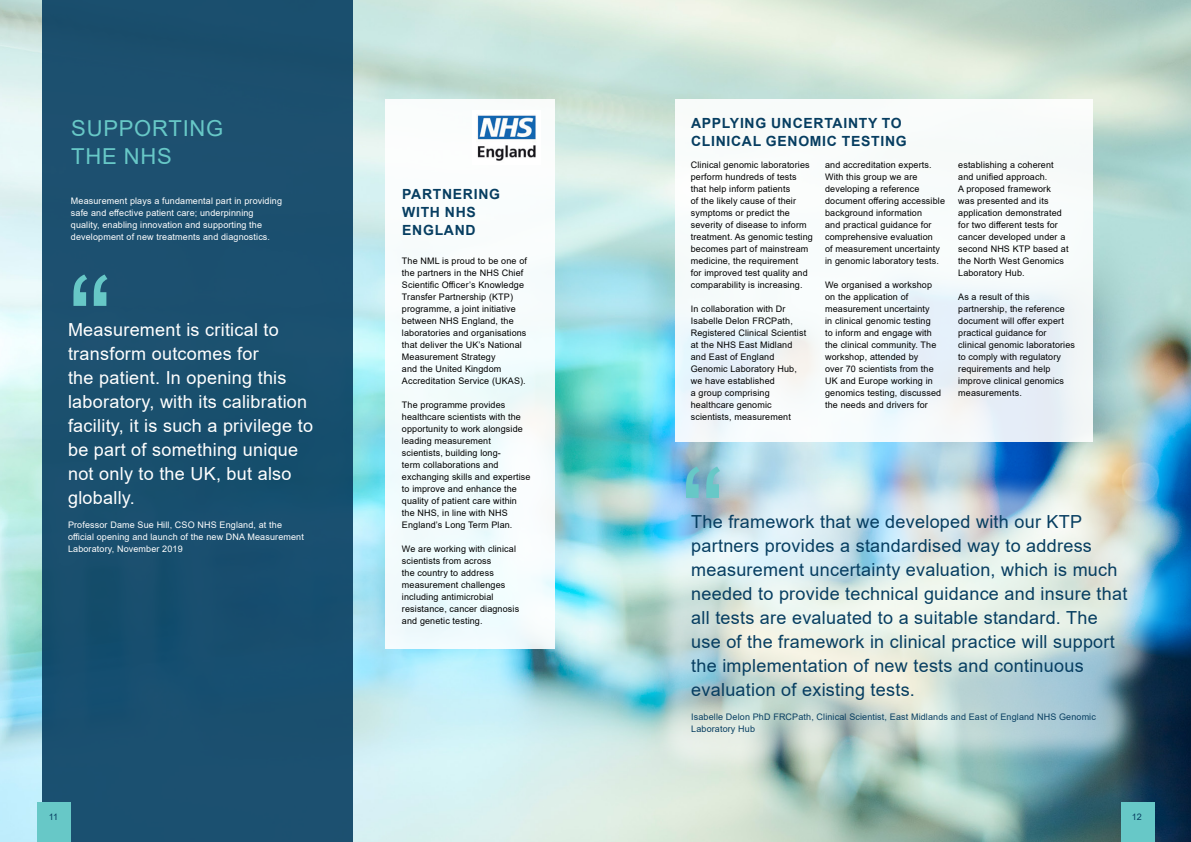
<style>
.page{position:relative;width:1191px;height:842px;background:#fff}
.page>*{position:absolute;margin:0;border:0;box-sizing:border-box;transform-origin:0 0}
.t1{font:134px "Arial";color:#67c8c7}
.t2{font:22px/28px "Arial";letter-spacing:.035em;color:#67c8c7}
.t3{font:18px/24px "Arial";letter-spacing:.015em;color:#073e61}
.t4{font:18px/24px "Arial";letter-spacing:.015em;color:#fff}
.t5{font:700 14px/18px "Arial";letter-spacing:.05em;color:#073e61}
.t6{font:9px/12px "Arial";letter-spacing:.015em;color:#000}
.t7{font:9px/12px "Arial";letter-spacing:.015em;color:#fff}
.t8{font:9px/12px "Arial";letter-spacing:.015em;color:#073e61}
</style>
<div class="page">
<img style="left:0;top:0;width:1191px;height:842px">
<div style="left:43px;top:0;width:310px;height:842px;background:#1a4f6f"></div>
<div style="left:37px;top:802px;width:34px;height:40px;background:#67c8c7"></div>
<div style="left:1121px;top:802px;width:33px;height:40px;background:#67c8c7"></div>
<div style="left:385px;top:99px;width:170px;height:549px;background:#f6fcfd"></div>
<div style="left:675px;top:99px;width:417px;height:342px;background:linear-gradient(to bottom,#fbfdfb,#edf4f9)"></div>
<div style="left:650px;top:473px;width:522px;height:306px;background:#fff;opacity:.5"></div>
<img style="left:477px;top:115px;width:59px;height:46px">
<h2 class="t2" style="left:71px;top:114px;width:154px">SUPPORTING<br>THE NHS</h2>
<p class="t7" style="left:71px;top:195px;width:213px">Measurement plays a fundamental part in providing safe and effective patient care; underpinning quality, enabling innovation and supporting the development of new treatments and diagnostics.</p>
<h1 class="t1" style="left:68px;top:233px;width:46px">“</h1>
<h3 class="t4" style="left:68px;top:318px;width:246px">Measurement is critical to transform outcomes for<br>the patient. In opening this laboratory, with its calibration facility, it is such a privilege to be part of something unique not only to the UK, but also globally.</h3>
<p class="t7" style="left:68px;top:519px;width:237px">Professor Dame Sue Hill, CSO NHS England, at the official opening and launch of the new DNA Measurement<br>Laboratory, November 2019</p>
<h3 class="t5" style="left:402px;top:185px;width:99px">PARTNERING<br>WITH NHS<br>ENGLAND</h3>
<p class="t6" style="left:402px;top:255px;width:127px">The NML is proud to be one of the partners in the NHS Chief<br>Scientific Officer’s Knowledge<br>Transfer Partnership (KTP) programme, a joint initiative between NHS England, the laboratories and organisations that deliver the UK’s National<br>Measurement Strategy<br>and the United Kingdom<br>Accreditation Service (UKAS).</p>
<p class="t6" style="left:402px;top:399px;width:130px">The programme provides healthcare scientists with the opportunity to work alongside leading measurement scientists, building long-<br>term collaborations and exchanging skills and expertise to improve and enhance the quality of patient care within the NHS, in line with NHS<br>England’s Long Term Plan.</p>
<p class="t6" style="left:402px;top:543px;width:119px">We are working with clinical scientists from across<br>the country to address measurement challenges including antimicrobial resistance, cancer diagnosis and genetic testing.</p>
<h3 class="t5" style="left:691px;top:115px;width:217px">APPLYING UNCERTAINTY TO<br>CLINICAL GENOMIC TESTING</h3>
<p class="t6" style="left:691px;top:159px;width:123px">Clinical genomic laboratories perform hundreds of tests that help inform patients<br>of the likely cause of their symptoms or predict the severity of disease to inform treatment. As genomic testing becomes part of mainstream medicine, the requirement<br>for improved test quality and comparability is increasing.</p>
<p class="t6" style="left:691px;top:303px;width:117px">In collaboration with Dr<br>Isabelle Delon FRCPath,<br>Registered Clinical Scientist at the NHS East Midland and East of England<br>Genomic Laboratory Hub, we have established<br>a group comprising healthcare genomic scientists, measurement</p>
<p class="t6" style="left:825px;top:159px;width:121px">and accreditation experts.<br>With this group we are developing a reference document offering accessible background information<br>and practical guidance for comprehensive evaluation<br>of measurement uncertainty in genomic laboratory tests.</p>
<p class="t6" style="left:825px;top:279px;width:118px">We organised a workshop on the application of measurement uncertainty<br>in clinical genomic testing<br>to inform and engage with the clinical community. The workshop, attended by<br>over 70 scientists from the<br>UK and Europe working in genomics testing, discussed the needs and drivers for</p>
<p class="t6" style="left:958px;top:159px;width:112px">establishing a coherent and unified approach.<br>A proposed framework was presented and its application demonstrated for two different tests for cancer developed under a second NHS KTP based at the North West Genomics<br>Laboratory Hub.</p>
<p class="t6" style="left:958px;top:291px;width:118px">As a result of this partnership, the reference document will offer expert practical guidance for clinical genomic laboratories to comply with regulatory requirements and help improve clinical genomics measurements.</p>
<h1 class="t1" style="left:680px;top:425px;width:46px">“</h1>
<p class="t3" style="left:691px;top:510px;width:438px">The framework that we developed with our KTP partners provides a standardised way to address measurement uncertainty evaluation, which is much needed to provide technical guidance and insure that all tests are evaluated to a suitable standard. The use of the framework in clinical practice will support the implementation of new tests and continuous evaluation of existing tests.</p>
<p class="t8" style="left:691px;top:711px;width:406px">Isabelle Delon PhD FRCPath, Clinical Scientist, East Midlands and East of England NHS Genomic<br>Laboratory Hub</p>
<p class="t8" style="left:49px;top:811px;width:11px">11</p>
<p class="t8" style="left:1132px;top:811px;width:12px">12</p>
</div>
